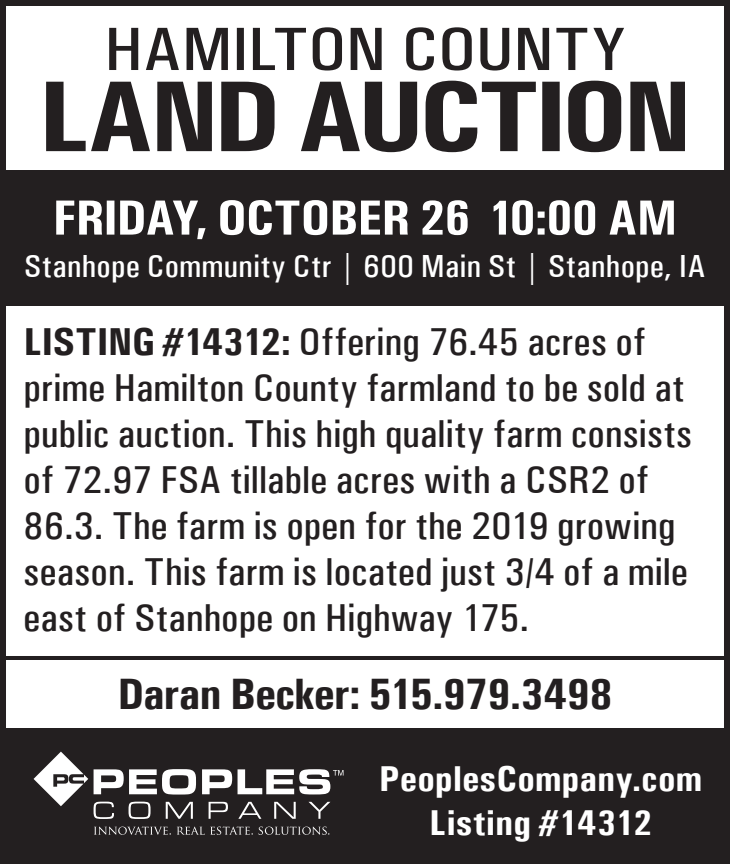
<style>
.page{position:relative;width:730px;height:864px;background:#fff}
.page>*{position:absolute;margin:0;border:0;box-sizing:border-box;transform-origin:0 0}
.t1{font:700 condensed 100.8px "Univers";letter-spacing:-.05em;color:#231f20;scale:1.22 1}
.t2{font:500 condensed 61.2px "Univers";letter-spacing:-.01em;color:#231f20;scale:1.22 1}
.t3{font:700 condensed 49.6px "Univers";letter-spacing:-.02em;color:#fff;scale:1.11 1}
.t4{font:700 condensed 44px "Univers";letter-spacing:-.015em;color:#231f20;scale:1.1 1}
.t5{font:500 condensed 39.2px/46px "Univers";letter-spacing:.005em;color:#231f20;scale:1.1 1}
.t6{font:700 condensed 36px/44px "Univers";letter-spacing:.005em;color:#fff;text-align:center;scale:1.1 1}
.t7{font:500 condensed 32px "Univers";letter-spacing:.015em;color:#fff;scale:1.1 1}
.s1{font-weight:700}
</style>
<div class="page">
<div style="left:0;top:0;width:729px;height:864px;border:6px solid #231f20"></div>
<div style="left:0;top:729px;width:729px;height:135px;background:#231f20"></div>
<svg style="left:208px;top:802px;width:20px;height:17px"></svg>
<svg style="left:238px;top:802px;width:23px;height:17px"></svg>
<svg style="left:274px;top:802px;width:21px;height:17px"></svg>
<svg style="left:308px;top:802px;width:22px;height:17px"></svg>
<svg style="left:34px;top:752px;width:162px;height:67px"></svg>
<svg style="left:202px;top:769px;width:141px;height:25px"></svg>
<svg style="left:94px;top:827px;width:23px;height:8px"></svg>
<svg style="left:118px;top:827px;width:9px;height:8px"></svg>
<div style="left:119px;top:827px;width:7px;height:7px;background:#231f20;border-radius:50%"></div>
<svg style="left:128px;top:827px;width:43px;height:8px"></svg>
<svg style="left:177px;top:827px;width:86px;height:8px"></svg>
<svg style="left:265px;top:827px;width:8px;height:8px"></svg>
<div style="left:266px;top:827px;width:6px;height:7px;background:#231f20;border-radius:50%"></div>
<svg style="left:275px;top:827px;width:25px;height:8px"></svg>
<svg style="left:302px;top:827px;width:8px;height:8px"></svg>
<div style="left:303px;top:827px;width:6px;height:7px;background:#231f20;border-radius:50%"></div>
<svg style="left:312px;top:827px;width:17px;height:8px"></svg>
<hr style="left:0;top:656px;width:729px;height:4px;background:#231f20">
<div style="left:0;top:170px;width:729px;height:135px;background:#231f20"></div>
<h2 class="t2" style="left:104px;top:13px;width:428px">HAMILTON COUNTY</h2>
<h1 class="t1" style="left:37px;top:56px;width:538px">LAND AUCTION</h1>
<p class="t3" style="left:53px;top:188px;width:564px">FRIDAY, OCTOBER 26 10:00 AM</p>
<p class="t7" style="left:24px;top:247px;width:620px">Stanhope Community Ctr | 600 Main St | Stanhope, IA</p>
<p class="t5" style="left:24px;top:319px;width:608px"><span class="s1">LISTING #14312:</span> Offering 76.45 acres of prime Hamilton County farmland to be sold at public auction. This high quality farm consists of 72.97 FSA tillable acres with a CSR2 of 86.3. The farm is open for the 2019 growing season. This farm is located just 3/4 of a mile east of Stanhope on Highway 175.</p>
<p class="t4" style="left:117px;top:667px;width:451px">Daran Becker: 515.979.3498</p>
<p class="t6" style="left:379px;top:756px;width:295px">PeoplesCompany.com<br>Listing #14312</p>
</div>
